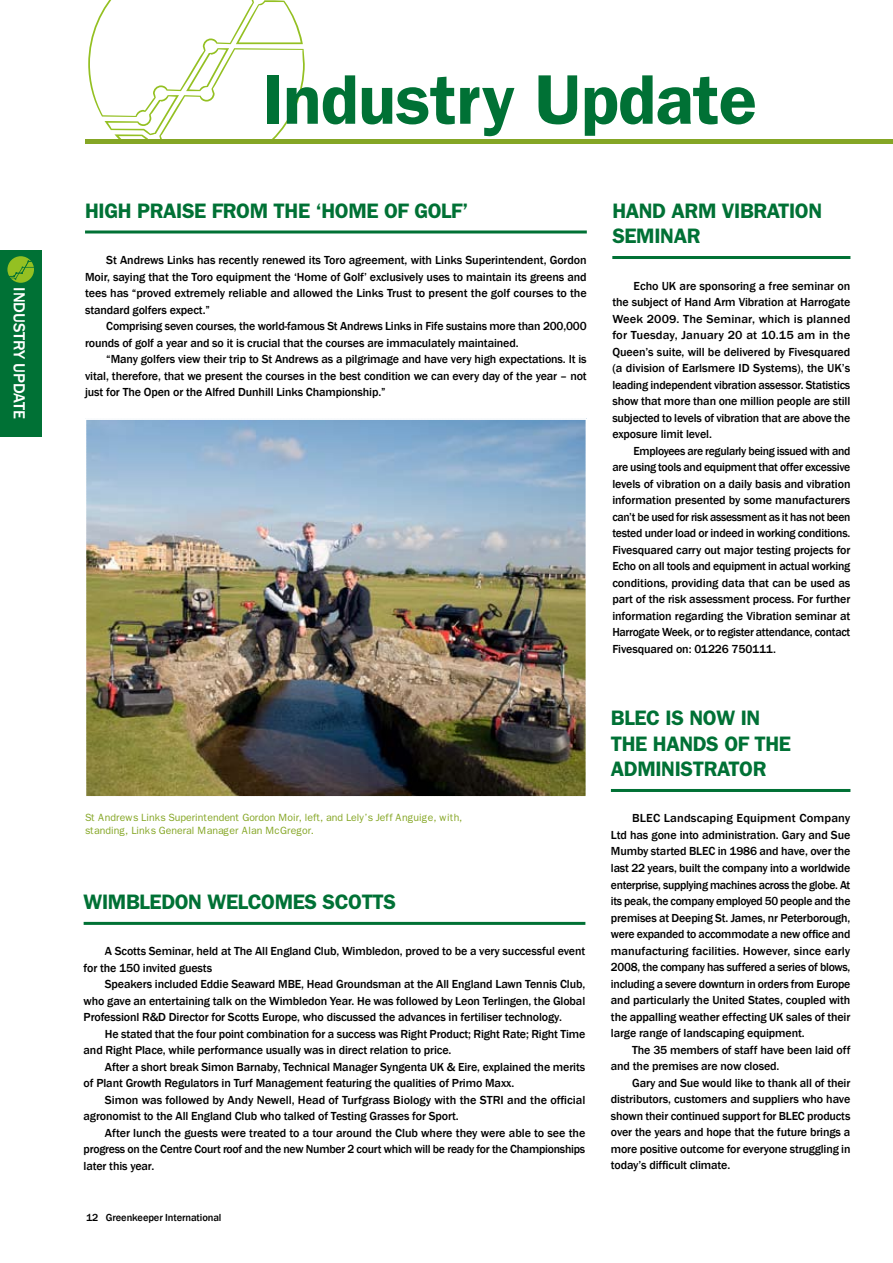
<style>
.page{position:relative;width:893px;height:1263px;background:#fff}
.page>*{position:absolute;margin:0;border:0;box-sizing:border-box;transform-origin:0 0}
.t1{font:600 70.5px "Franklin Gothic";letter-spacing:-.01em;color:#007135}
.t2{font:600 21px/25.5px "Franklin Gothic";letter-spacing:-.02em;color:#007135}
.t3{font:500 16.5px "Franklin Gothic";letter-spacing:-.005em;color:#fff}
.t4{font:500 12px/16.5px "Franklin Gothic";letter-spacing:-.01em;color:#000;text-align:justify}
.t5{font:500 12px/16.5px "Franklin Gothic";letter-spacing:-.01em;color:#000;text-align:justify;scale:1.04 1}
.t6{font:10.5px/13.5px "Franklin Gothic";letter-spacing:-.005em;color:#85a625}
.t7{font:500 10.5px "Franklin Gothic";letter-spacing:-.01em;color:#000}
</style>
<div class="page">
<svg style="left:88px;top:0;width:217px;height:140px"></svg>
<hr style="left:85px;top:140px;width:808px;height:4px;background:#85a625">
<div style="left:0;top:251px;width:41px;height:186px;background:#007135"></div>
<svg style="left:7px;top:256px;width:27px;height:27px"></svg>
<hr style="left:84px;top:922px;width:501px;height:3px;background:#007135">
<hr style="left:612px;top:256px;width:238px;height:3px;background:#007135">
<hr style="left:85px;top:230px;width:502px;height:3px;background:#007135">
<img style="left:86px;top:419px;width:500px;height:378px">
<hr style="left:611px;top:789px;width:239px;height:3px;background:#007135">
<h3 class="t3" style="left:30px;top:287px;width:133px;rotate:90deg">INDUSTRY UPDATE</h3>
<h1 class="t1" style="left:263px;top:58px;width:496px">INDUSTRY UPDATE</h1>
<h2 class="t2" style="left:85px;top:198px;width:385px">HIGH PRAISE FROM THE ‘HOME OF GOLF’</h2>
<p class="t4" style="left:85px;top:252px;width:503px;text-indent:21px">St Andrews Links has recently renewed its Toro agreement, with Links Superintendent, Gordon Moir, saying that the Toro equipment the ‘Home of Golf’ exclusively uses to maintain its greens and tees has “proved extremely reliable and allowed the Links Trust to present the golf courses to the standard golfers expect.”</p>
<p class="t4" style="left:85px;top:318px;width:503px;text-indent:21px">Comprising seven courses, the world-famous St Andrews Links in Fife sustains more than 200,000 rounds of golf a year and so it is crucial that the courses are immaculately maintained.</p>
<p class="t4" style="left:85px;top:351px;width:503px;text-indent:21px">“Many golfers view their trip to St Andrews as a pilgrimage and have very high expectations. It is vital, therefore, that we present the courses in the best condition we can every day of the year – not just for The Open or the Alfred Dunhill Links Championship.”</p>
<p class="t6" style="left:85px;top:810px;width:379px">St Andrews Links Superintendent Gordon Moir, left, and Lely’s Jeff Anguige, with, standing, Links General Manager Alan McGregor.</p>
<h2 class="t2" style="left:84px;top:889px;width:32px">WIMBLEDON</h2>
<h2 class="t2" style="left:208px;top:889px;width:33px">WELCOMES</h2>
<h2 class="t2" style="left:323px;top:889px;width:26px">SCOTTS</h2>
<p class="t4" style="left:84px;top:943px;width:503px;text-indent:21px">A Scotts Seminar, held at The All England Club, Wimbledon, proved to be a very successful event for the 150 invited guests</p>
<p class="t4" style="left:84px;top:976px;width:503px;text-indent:21px">Speakers included Eddie Seaward MBE, Head Groundsman at the All England Lawn Tennis Club, who gave an entertaining talk on the Wimbledon Year. He was followed by Leon Terlingen, the Global Professionl R&amp;D Director for Scotts Europe, who discussed the advances in fertiliser technology.</p>
<p class="t4" style="left:84px;top:1026px;width:503px;text-indent:21px">He stated that the four point combination for a success was Right Product; Right Rate; Right Time and Right Place, while performance usually was in direct relation to price.</p>
<p class="t4" style="left:84px;top:1059px;width:503px;text-indent:21px">After a short break Simon Barnaby, Technical Manager Syngenta UK &amp; Eire, explained the merits of Plant Growth Regulators in Turf Management featuring the qualities of Primo Maxx.</p>
<p class="t4" style="left:84px;top:1092px;width:503px;text-indent:21px">Simon was followed by Andy Newell, Head of Turfgrass Biology with the STRI and the official agronomist to the All England Club who talked of Testing Grasses for Sport.</p>
<p class="t4" style="left:84px;top:1125px;width:503px;text-indent:21px">After lunch the guests were treated to a tour around the Club where they were able to see the progress on the Centre Court roof and the new Number 2 court which will be ready for the Championships later this year.</p>
<p class="t7" style="left:86px;top:1211px;width:137px">12 Greenkeeper International</p>
<h2 class="t2" style="left:612px;top:198px;width:211px">HAND ARM VIBRATION<br>SEMINAR</h2>
<p class="t4" style="left:612px;top:277px;width:240px;text-indent:21px">Echo UK are sponsoring a free seminar on the subject of Hand Arm Vibration at Harrogate Week 2009. The Seminar, which is planned for Tuesday, January 20 at 10.15 am in the Queen’s suite, will be delivered by Fivesquared (a division of Earlsmere ID Systems), the UK’s leading independent vibration assessor. Statistics show that more than one million people are still subjected to levels of vibration that are above the exposure limit level.</p>
<p class="t4" style="left:612px;top:442px;width:240px;text-indent:21px">Employees are regularly being issued with and are using tools and equipment that offer excessive levels of vibration on a daily basis and vibration information presented by some manufacturers can’t be used for risk assessment as it has not been tested under load or indeed in working conditions.<br>Fivesquared carry out major testing projects for Echo on all tools and equipment in actual working conditions, providing data that can be used as part of the risk assessment process. For further information regarding the Vibration seminar at Harrogate Week, or to register attendance, contact Fivesquared on: 01226 750111.</p>
<h2 class="t2" style="left:611px;top:705px;width:182px">BLEC IS NOW IN<br>THE HANDS OF THE<br>ADMINISTRATOR</h2>
<p class="t5" style="left:611px;top:810px;width:232px;text-indent:21px">BLEC Landscaping Equipment Company Ltd has gone into administration. Gary and Sue Mumby started BLEC in 1986 and have, over the last 22 years, built the company into a worldwide enterprise, supplying machines across the globe. At its peak, the company employed 50 people and the premises at Deeping St. James, nr Peterborough, were expanded to accommodate a new office and manufacturing facilities. However, since early 2008, the company has suffered a series of blows, including a severe downturn in orders from Europe and particularly the United States, coupled with the appalling weather effecting UK sales of their large range of landscaping equipment.</p>
<p class="t4" style="left:611px;top:1041px;width:241px;text-indent:21px">The 35 members of staff have been laid off and the premises are now closed.</p>
<p class="t4" style="left:611px;top:1074px;width:241px;text-indent:21px">Gary and Sue would like to thank all of their distributors, customers and suppliers who have shown their continued support for BLEC products over the years and hope that the future brings a more positive outcome for everyone struggling in today’s difficult climate.</p>
</div>
